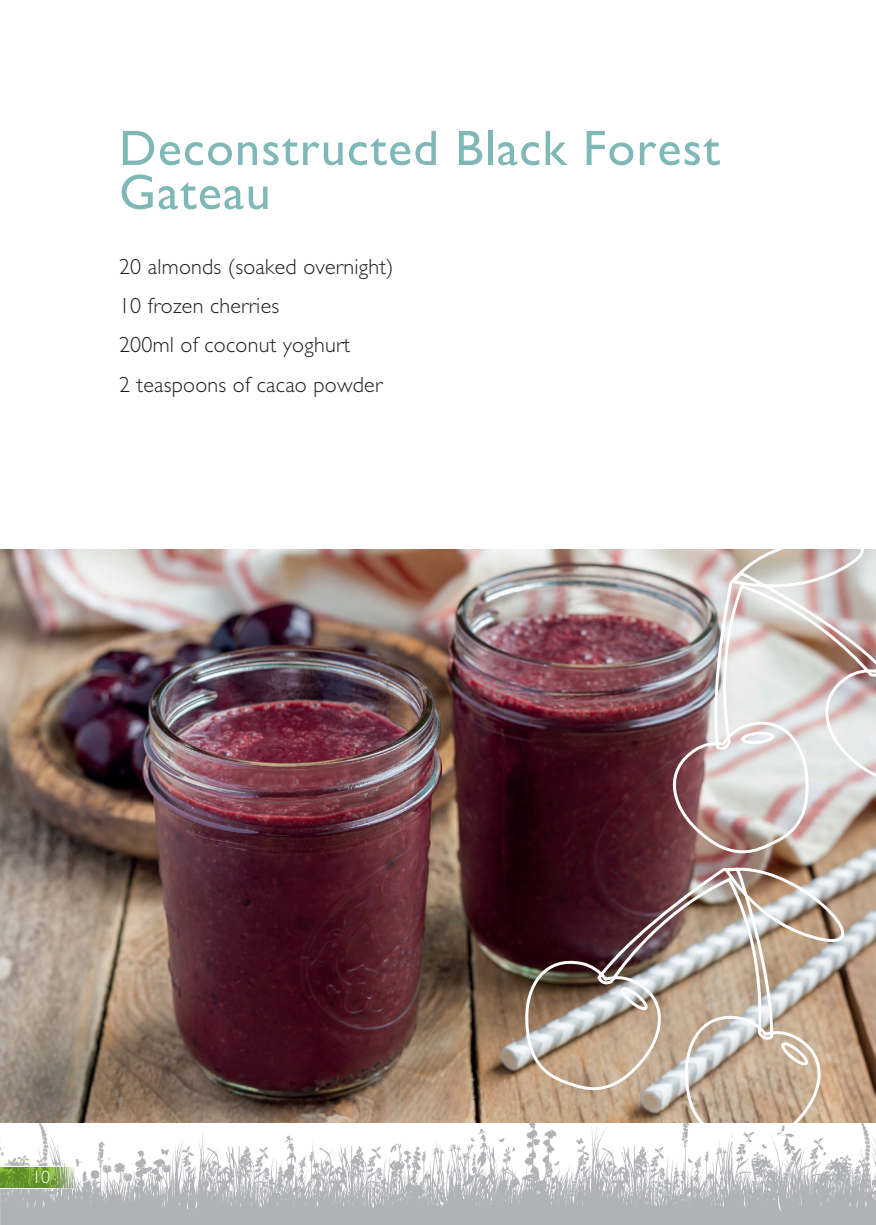
<style>
.page{position:relative;width:876px;height:1225px;background:#fff}
.page>*{position:absolute;margin:0;border:0;box-sizing:border-box;transform-origin:0 0}
.t1{font:50px/44px "Gill Sans";letter-spacing:.025em;color:#80b8b8}
.t2{font:300 22px/39.4px "Gill Sans Std";letter-spacing:.01em;color:#231f20}
.t3{font:300 18px "Gill Sans Std";color:#fff}
</style>
<div class="page">
<img style="left:0;top:550px;width:876px;height:675px">
<img style="left:1px;top:1166px;width:74px;height:23px">
<svg style="left:0;top:1166px;width:1px;height:23px"></svg>
<img style="left:526px;top:857px;width:350px;height:294px">
<img style="left:659px;top:549px;width:217px;height:310px">
<h1 class="t1" style="left:119px;top:126px;width:602px">Deconstructed Black Forest<br>Gateau</h1>
<p class="t2" style="left:119px;top:247px;width:276px">20 almonds (soaked overnight)<br>10 frozen cherries<br>200ml of coconut yoghurt<br>2 teaspoons of cacao powder</p>
<p class="t3" style="left:32px;top:1167px;width:20px">10</p>
</div>
